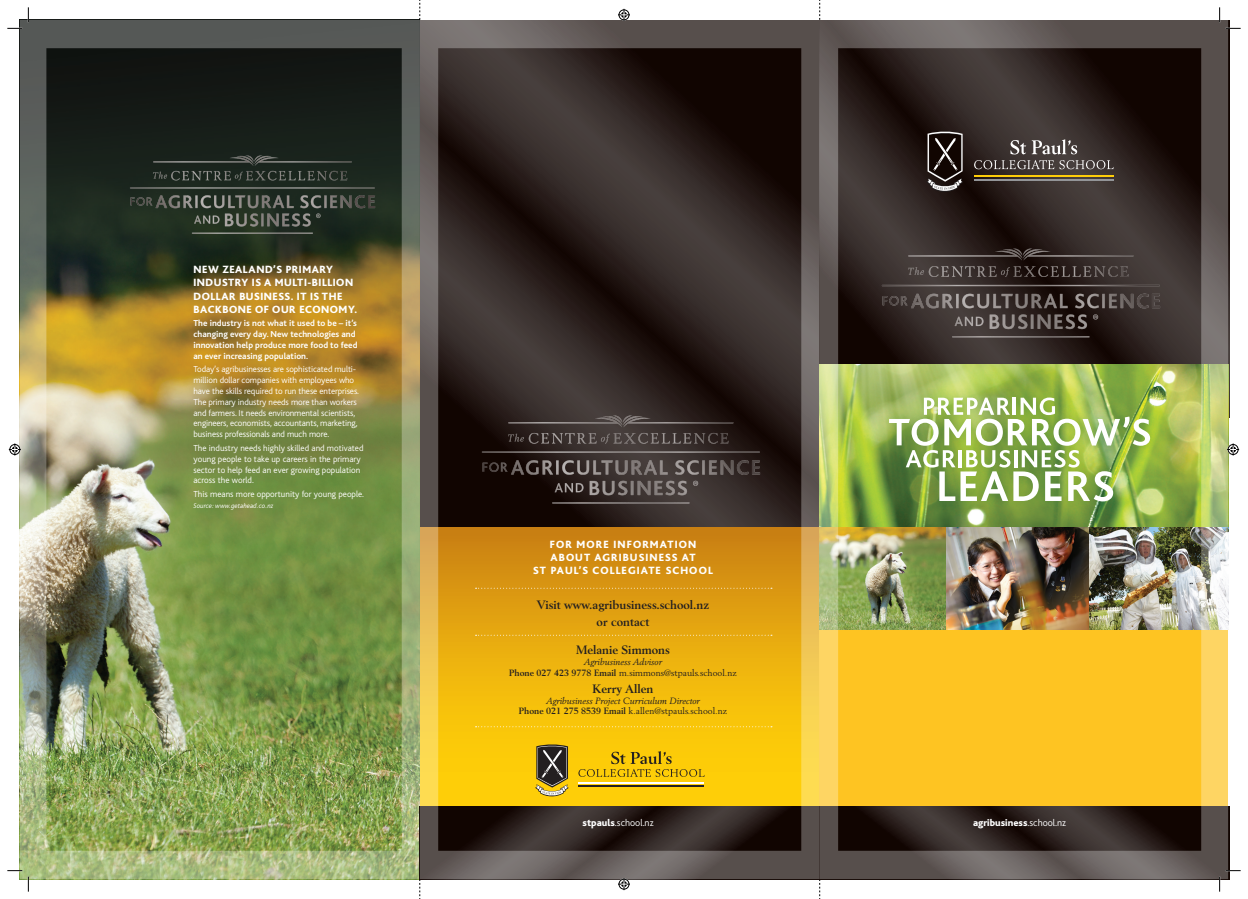
<style>
.page{position:relative;width:1248px;height:899px;background:#fff}
.page>*{position:absolute;margin:0;border:0;box-sizing:border-box;transform-origin:0 0}
.t1{font:700 12px "Berling";color:#231f20}
.t2{font:800 11px/13.2px "Bliss CE";letter-spacing:.05em;color:#fff}
.t3{font:800 11px "Bliss CE";letter-spacing:.1em;color:#fff}
.t4{font:800 10px "Bliss CE";color:#fff}
.t5{font:300 10px "Bliss CE";color:#fff}
.t6{font:300 9px/10.8px "Bliss CE";letter-spacing:-.01em;color:#fff}
.t7{font:700 9px/10.8px "Bliss CE";color:#fff}
.t8{font:9px "Berling";color:#231f20}
.t9{font:italic 9px "Berling";color:#231f20}
.t10{font:italic 300 7px "Bliss CE";color:#fff}
.s1{font-weight:700}
.s2{font-weight:800}
.s3{font-weight:300}
</style>
<div class="page">
<img style="left:20px;top:20px;width:400px;height:859px">
<svg style="left:419px;top:0;width:1px;height:20px"></svg>
<svg style="left:419px;top:879px;width:1px;height:20px"></svg>
<svg style="left:819px;top:879px;width:1px;height:20px"></svg>
<svg style="left:819px;top:0;width:1px;height:20px"></svg>
<img style="left:819px;top:20px;width:408px;height:859px">
<svg style="left:420px;top:20px;width:399px;height:859px;background:#765c24"></svg>
<img style="left:123px;top:146px;width:259px;height:104px">
<img style="left:474px;top:405px;width:294px;height:118px">
<img style="left:873px;top:239px;width:294px;height:117px">
<hr style="left:974px;top:175px;width:139px;height:2px;background:#fecd08">
<hr style="left:974px;top:179px;width:139px;height:2px;background:#939598">
<svg style="left:926px;top:132px;width:37px;height:60px;background:#483f3d"></svg>
<svg style="left:1010px;top:139px;width:67px;height:15px"></svg>
<svg style="left:974px;top:160px;width:139px;height:9px"></svg>
<hr style="left:578px;top:782px;width:126px;height:1px;background:#fff">
<hr style="left:578px;top:785px;width:126px;height:1px;background:#231f20">
<svg style="left:535px;top:744px;width:33px;height:52px;background:#71653f"></svg>
<svg style="left:578px;top:751px;width:126px;height:26px;background:#dfb40b"></svg>
<svg style="left:475px;top:634px;width:297px;height:1px"></svg>
<svg style="left:7px;top:28px;width:15px;height:1px"></svg>
<svg style="left:1225px;top:28px;width:15px;height:1px"></svg>
<svg style="left:7px;top:870px;width:15px;height:1px"></svg>
<svg style="left:28px;top:7px;width:1px;height:15px"></svg>
<svg style="left:28px;top:876px;width:1px;height:15px"></svg>
<svg style="left:1218px;top:7px;width:2px;height:15px"></svg>
<svg style="left:1218px;top:870px;width:22px;height:21px"></svg>
<svg style="left:618px;top:9px;width:12px;height:12px"></svg>
<svg style="left:618px;top:878px;width:12px;height:12px"></svg>
<svg style="left:9px;top:443px;width:12px;height:12px"></svg>
<svg style="left:1226px;top:443px;width:12px;height:12px"></svg>
<p class="t2" style="left:193px;top:263px;width:165px">NEW ZEALAND’S PRIMARY<br>INDUSTRY IS A MULTI-BILLION<br>DOLLAR BUSINESS. IT IS THE<br>BACKBONE OF OUR ECONOMY.</p>
<p class="t7" style="left:193px;top:318px;width:165px">The industry is not what it used to be – it’s changing every day. New technologies and innovation help produce more food to feed an ever increasing population.</p>
<p class="t6" style="left:193px;top:364px;width:167px">Today’s agribusinesses are sophisticated multi&shy;million dollar companies with employees who have the skills required to run these enterprises.<br>The primary industry needs more than workers and farmers. It needs environmental scientists, engineers, economists, accountants, marketing, business professionals and much more.</p>
<p class="t6" style="left:193px;top:443px;width:172px">The industry needs highly skilled and motivated young people to take up careers in the primary sector to help feed an ever growing population across the world.</p>
<p class="t6" style="left:193px;top:489px;width:172px">This means more opportunity for young people.</p>
<p class="t10" style="left:193px;top:502px;width:82px">Source: www.getahead.co.nz</p>
<p class="t3" style="left:550px;top:538px;width:148px">FOR MORE INFORMATION</p>
<p class="t3" style="left:550px;top:551px;width:147px">ABOUT AGRIBUSINESS AT</p>
<p class="t3" style="left:533px;top:565px;width:181px">ST PAUL’S COLLEGIATE SCHOOL</p>
<p class="t1" style="left:536px;top:597px;width:174px">Visit www.agribusiness.school.nz</p>
<p class="t1" style="left:596px;top:614px;width:54px">or contact</p>
<p class="t1" style="left:576px;top:642px;width:95px">Melanie Simmons</p>
<p class="t9" style="left:584px;top:656px;width:79px">Agribusiness Advisor</p>
<p class="t8" style="left:509px;top:667px;width:229px"><span class="s1">Phone 027 423 9778 Email</span> m.simmons@stpauls.school.nz</p>
<p class="t1" style="left:592px;top:681px;width:62px">Kerry Allen</p>
<p class="t9" style="left:546px;top:695px;width:155px">Agribusiness Project Curriculum Director</p>
<p class="t8" style="left:519px;top:705px;width:210px"><span class="s1">Phone 021 275 8539 Email</span> k.allen@stpauls.school.nz</p>
<p class="t5" style="left:582px;top:817px;width:73px"><span class="s2">stpauls</span>.school.nz</p>
<p class="t4" style="left:972px;top:817px;width:95px">agribusiness<span class="s3">.school.nz</span></p>
</div>
